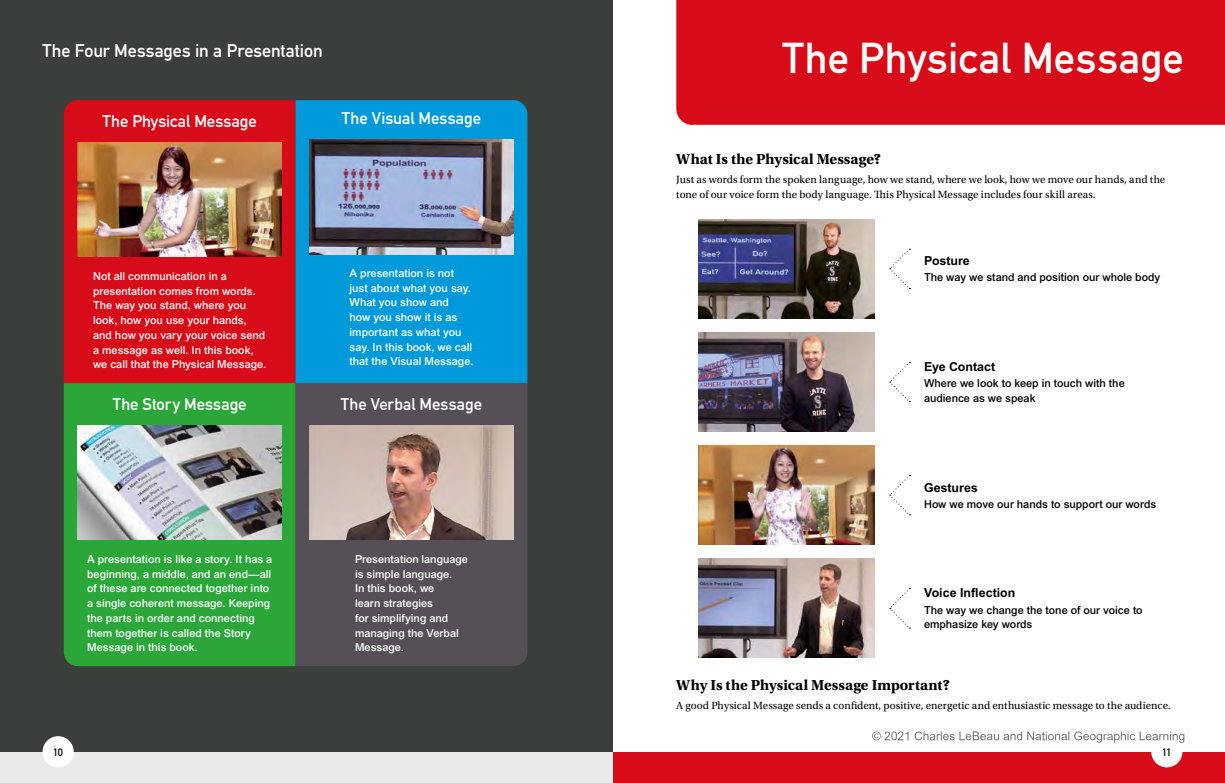
<style>
.page{position:relative;width:1225px;height:783px;background:#fff}
.page>*{position:absolute;margin:0;border:0;box-sizing:border-box;transform-origin:0 0}
.t1{font:42.5px "DIN Mittelschrift Std";letter-spacing:.01em;color:#fff}
.t2{font:18.1px "DIN Mittelschrift Std";letter-spacing:-.005em;color:#fff}
.t3{font:16.7px "DIN Mittelschrift Std";letter-spacing:-.005em;color:#fff}
.t4{font:700 15.2px "Utopia Std";color:#000}
.t5{font:700 12.4px "Arial MT Std";color:#000}
.t6{font:500 11px/14.7px "Arial MT Std";color:#fff}
.t7{font:11px/14.7px "Utopia Std";letter-spacing:.005em;color:#000}
.t8{font:500 11px/14.7px "Arial MT Std";color:#000}
.t9{font:10.6px "DIN Mittelschrift Std";color:#000}
</style>
<div class="page">
<div style="left:0;top:0;width:612px;height:782px;background:#3b3f3b"></div>
<div style="left:612px;top:751px;width:613px;height:31px;background:#d80c18"></div>
<div style="left:1151px;top:736px;width:31px;height:31px;background:#fff;border-radius:50%"></div>
<div style="left:0;top:751px;width:612px;height:31px;background:#eae9ec"></div>
<div style="left:43px;top:736px;width:31px;height:31px;background:#fff;border-radius:50%"></div>
<div style="left:676px;top:0;width:549px;height:125px;background:#d80c18"></div>
<img style="left:698px;top:219px;width:176px;height:99px">
<img style="left:698px;top:332px;width:176px;height:99px">
<img style="left:698px;top:445px;width:176px;height:99px">
<img style="left:698px;top:558px;width:176px;height:99px">
<svg style="left:889px;top:362px;width:21px;height:40px"></svg>
<svg style="left:889px;top:475px;width:21px;height:40px"></svg>
<svg style="left:889px;top:588px;width:21px;height:40px"></svg>
<svg style="left:889px;top:248px;width:21px;height:41px"></svg>
<div style="left:64px;top:100px;width:232px;height:283px;background:#d80c18"></div>
<div style="left:64px;top:383px;width:232px;height:283px;background:#2aa738"></div>
<div style="left:296px;top:383px;width:231px;height:283px;background:#555056"></div>
<div style="left:296px;top:100px;width:231px;height:283px;background:#0099d9"></div>
<img style="left:78px;top:142px;width:203px;height:115px">
<img style="left:310px;top:139px;width:203px;height:115px">
<img style="left:310px;top:425px;width:203px;height:114px">
<img style="left:78px;top:425px;width:203px;height:114px">
<img style="left:872px;top:731px;width:313px;height:11px">
<h2 class="t2" style="left:43px;top:40px;width:282px">The Four Messages in a Presentation</h2>
<h3 class="t3" style="left:103px;top:111px;width:156px">The Physical Message</h3>
<h3 class="t3" style="left:342px;top:108px;width:141px">The Visual Message</h3>
<p class="t6" style="left:93px;top:268px;width:175px">Not all communication in a presentation comes from words.<br>The way you stand, where you look, how you use your hands, and how you vary your voice send a message as well. In this book, we call that the Physical Message.</p>
<p class="t6" style="left:349px;top:265px;width:125px">A presentation is not just about what you say.<br>What you show and<br>how you show it is as important as what you say. In this book, we call that the Visual Message.</p>
<h3 class="t3" style="left:113px;top:394px;width:135px">The Story Message</h3>
<h3 class="t3" style="left:341px;top:394px;width:143px">The Verbal Message</h3>
<p class="t6" style="left:87px;top:551px;width:187px">A presentation is like a story. It has a beginning, a middle, and an end—all of these are connected together into a single coherent message. Keeping the parts in order and connecting them together is called the Story Message in this book.</p>
<p class="t6" style="left:355px;top:551px;width:114px">Presentation language is simple language.<br>In this book, we<br>learn strategies<br>for simplifying and managing the Verbal<br>Message.</p>
<h1 class="t1" style="left:782px;top:33px;width:403px">The Physical Message</h1>
<h3 class="t4" style="left:676px;top:150px;width:206px">What Is the Physical Message?</h3>
<p class="t7" style="left:676px;top:172px;width:490px">Just as words form the spoken language, how we stand, where we look, how we move our hands, and the tone of our voice form the body language. This Physical Message includes four skill areas.</p>
<p class="t5" style="left:924px;top:253px;width:47px">Posture</p>
<p class="t8" style="left:924px;top:270px;width:238px">The way we stand and position our whole body</p>
<p class="t5" style="left:924px;top:359px;width:73px">Eye Contact</p>
<p class="t8" style="left:924px;top:376px;width:202px">Where we look to keep in touch with the audience as we speak</p>
<p class="t5" style="left:924px;top:480px;width:55px">Gestures</p>
<p class="t8" style="left:924px;top:496px;width:234px">How we move our hands to support our words</p>
<p class="t5" style="left:924px;top:585px;width:93px">Voice Inflection</p>
<p class="t8" style="left:924px;top:602px;width:220px">The way we change the tone of our voice to emphasize key words</p>
<h3 class="t4" style="left:676px;top:676px;width:275px">Why Is the Physical Message Important?</h3>
<p class="t7" style="left:676px;top:698px;width:496px">A good Physical Message sends a confident, positive, energetic and enthusiastic message to the audience.</p>
<p class="t9" style="left:53px;top:745px;width:11px">10</p>
<p class="t9" style="left:1162px;top:745px;width:11px">11</p>
</div>
